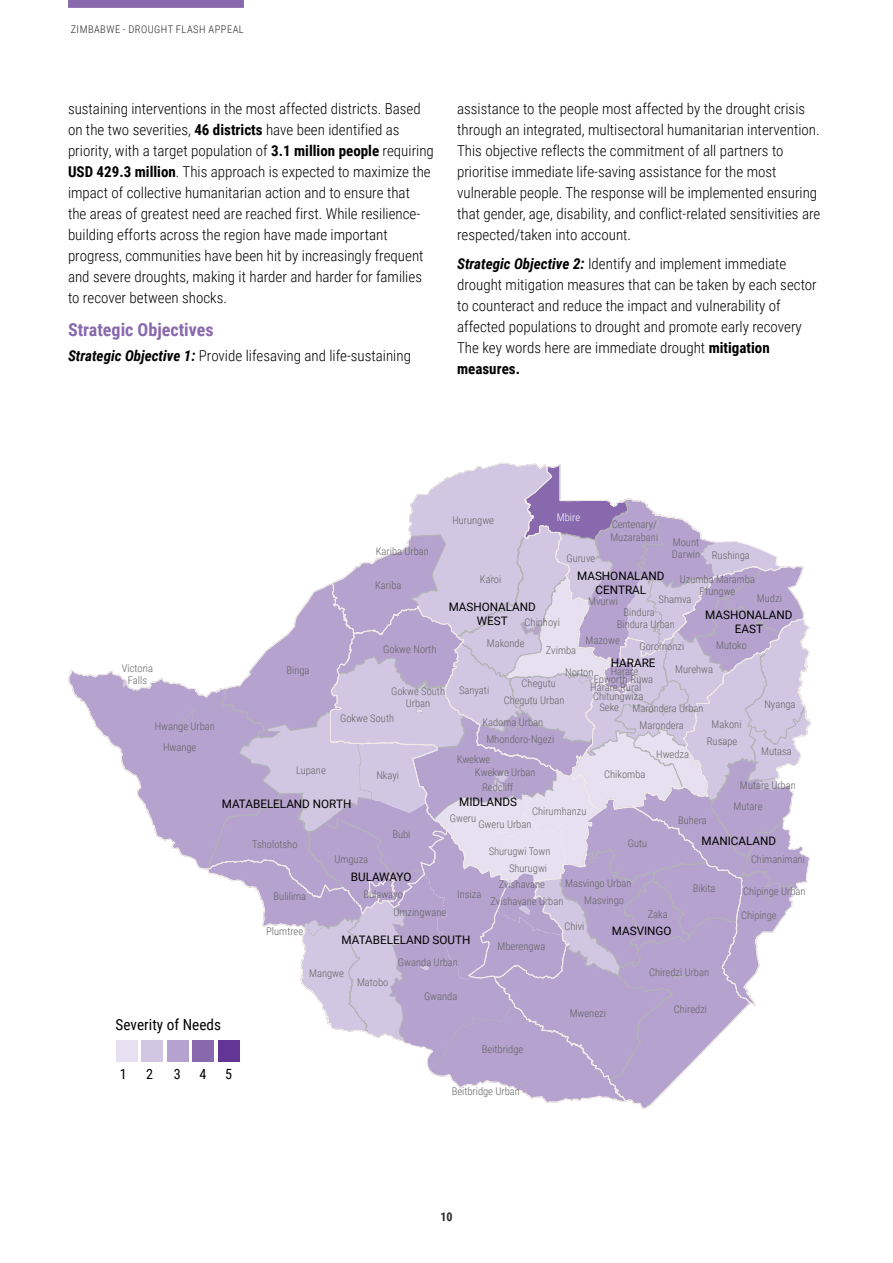
<style>
.page{position:relative;width:893px;height:1263px;background:#fff}
.page>*{position:absolute;margin:0;border:0;box-sizing:border-box;transform-origin:0 0}
.t1{font:700 18px "Roboto Condensed";color:#8869ae}
.t2{font:15.3px "Roboto Condensed";color:#000}
.t3{font:300 15px/21px "Roboto Condensed";color:#000}
.t4{font:14.1px "Roboto Condensed";color:#000}
.t5{font:700 12px "Roboto Condensed";color:#292829}
.t6{font:11.7px/14px "Roboto";color:#000;text-align:center}
.t7{font:300 10.5px/12px "Roboto Condensed";color:#636263}
.t8{font:300 10.5px "Roboto Condensed";letter-spacing:.045em;color:#292829}
.t9{font:300 10.5px "Roboto Condensed";color:#fff}
.s1{font-weight:700}
.s2{font-weight:700;font-style:italic}
</style>
<div class="page">
<div style="left:68px;top:0;width:176px;height:8px;background:#8869ae"></div>
<svg style="left:68px;top:463px;width:743px;height:646px"></svg>
<p class="t8" style="left:71px;top:22px;width:175px">ZIMBABWE - DROUGHT FLASH APPEAL</p>
<p class="t3" style="left:68px;top:97px;width:367px">sustaining interventions in the most affected districts. Based on the two severities, <span class="s1">46 districts</span> have been identified as priority, with a target population of <span class="s1">3.1 million people</span> requiring <span class="s1">USD 429.3 million</span>. This approach is expected to maximize the impact of collective humanitarian action and to ensure that<br>the areas of greatest need are reached first. While resilience&shy;building efforts across the region have made important progress, communities have been hit by increasingly frequent and severe droughts, making it harder and harder for families to recover between shocks.</p>
<p class="t1" style="left:68px;top:317px;width:147px">Strategic Objectives</p>
<p class="t3" style="left:68px;top:345px;width:344px"><span class="s2">Strategic Objective 1:</span> Provide lifesaving and life-sustaining</p>
<p class="t3" style="left:457px;top:97px;width:365px">assistance to the people most affected by the drought crisis through an integrated, multisectoral humanitarian intervention.<br>This objective reflects the commitment of all partners to prioritise immediate life-saving assistance for the most vulnerable people. The response will be implemented ensuring that gender, age, disability, and conflict-related sensitivities are respected/taken into account.</p>
<p class="t3" style="left:457px;top:253px;width:361px"><span class="s2">Strategic Objective 2:</span> Identify and implement immediate drought mitigation measures that can be taken by each sector to counteract and reduce the impact and vulnerability of affected populations to drought and promote early recovery The key words here are immediate drought <span class="s1">mitigation measures.</span></p>
<p class="t7" style="left:376px;top:545px;width:55px">Kariba Urban</p>
<p class="t7" style="left:375px;top:579px;width:28px">Kariba</p>
<p class="t7" style="left:383px;top:643px;width:55px">Gokwe North</p>
<p class="t7" style="left:452px;top:513px;width:43px">Hurungwe</p>
<p class="t9" style="left:557px;top:510px;width:25px">Mbire</p>
<p class="t7" style="left:566px;top:552px;width:30px">Guruve</p>
<p class="t7" style="left:610px;top:517px;width:49px;line-height:13.2px">Centenary/<br>Muzarabani</p>
<p class="t7" style="left:672px;top:536px;width:30px">Mount<br>Darwin</p>
<p class="t7" style="left:712px;top:548px;width:40px">Rushinga</p>
<p class="t7" style="left:480px;top:572px;width:23px">Karoi</p>
<p class="t6" style="left:449px;top:599px;width:89px">MASHONALAND<br>WEST</p>
<p class="t7" style="left:525px;top:616px;width:37px">Chinhoyi</p>
<p class="t6" style="left:577px;top:568px;width:89px">MASHONALAND<br>CENTRAL</p>
<p class="t7" style="left:680px;top:572px;width:77px;text-align:center">Uzumba Maramba<br>Pfungwe</p>
<p class="t7" style="left:757px;top:592px;width:26px">Mudzi</p>
<p class="t7" style="left:659px;top:593px;width:34px">Shamva</p>
<p class="t7" style="left:588px;top:595px;width:31px">Mvurwi</p>
<p class="t7" style="left:617px;top:605px;width:59px;text-indent:7px">Bindura<br>Bindura Urban</p>
<p class="t6" style="left:705px;top:607px;width:89px">MASHONALAND<br>EAST</p>
<p class="t7" style="left:487px;top:637px;width:39px">Makonde</p>
<p class="t7" style="left:546px;top:644px;width:32px">Zvimba</p>
<p class="t7" style="left:586px;top:634px;width:36px">Mazowe</p>
<p class="t7" style="left:639px;top:640px;width:46px">Goromonzi</p>
<p class="t7" style="left:716px;top:639px;width:32px">Mutoko</p>
<p class="t7" style="left:122px;top:662px;width:33px;text-align:center">Victoria<br>Falls</p>
<p class="t7" style="left:155px;top:720px;width:62px">Hwange Urban</p>
<p class="t7" style="left:286px;top:664px;width:25px">Binga</p>
<p class="t7" style="left:391px;top:685px;width:56px;text-align:center">Gokwe South<br>Urban</p>
<p class="t7" style="left:340px;top:712px;width:56px">Gokwe South</p>
<p class="t7" style="left:459px;top:683px;width:32px">Sanyati</p>
<p class="t6" style="left:611px;top:656px;width:46px">HARARE</p>
<p class="t7" style="left:675px;top:663px;width:39px">Murehwa</p>
<p class="t7" style="left:590px;top:662px;width:53px;line-height:16.6px;text-indent:20px">Harare<br>Harare Rural</p>
<p class="t7" style="left:565px;top:666px;width:30px">Norton</p>
<p class="t7" style="left:594px;top:673px;width:61px">Epworth Ruwa</p>
<p class="t7" style="left:504px;top:674px;width:62px;line-height:17.1px;text-indent:18px">Chegutu<br>Chegutu Urban</p>
<p class="t7" style="left:593px;top:690px;width:52px">Chitungwiza</p>
<p class="t7" style="left:599px;top:701px;width:21px">Seke</p>
<p class="t7" style="left:632px;top:702px;width:73px">Marondera Urban</p>
<p class="t7" style="left:482px;top:716px;width:62px">Kadoma Urban</p>
<p class="t7" style="left:640px;top:718px;width:46px">Marondera</p>
<p class="t7" style="left:712px;top:718px;width:31px">Makoni</p>
<p class="t7" style="left:764px;top:698px;width:33px">Nyanga</p>
<p class="t7" style="left:163px;top:741px;width:35px">Hwange</p>
<p class="t7" style="left:296px;top:764px;width:31px">Lupane</p>
<p class="t7" style="left:376px;top:769px;width:24px">Nkayi</p>
<p class="t7" style="left:486px;top:733px;width:69px">Mhondoro-Ngezi</p>
<p class="t7" style="left:475px;top:752px;width:62px;line-height:13.2px;text-indent:-18px">Kwekwe<br>Kwekwe Urban</p>
<p class="t7" style="left:604px;top:767px;width:43px">Chikomba</p>
<p class="t7" style="left:656px;top:748px;width:34px">Hwedza</p>
<p class="t7" style="left:707px;top:735px;width:32px">Rusape</p>
<p class="t7" style="left:761px;top:745px;width:32px">Mutasa</p>
<p class="t7" style="left:482px;top:781px;width:33px">Redcliff</p>
<p class="t7" style="left:740px;top:778px;width:57px">Mutare Urban</p>
<p class="t6" style="left:459px;top:794px;width:60px">MIDLANDS</p>
<p class="t6" style="left:222px;top:796px;width:131px">MATABELELAND NORTH</p>
<p class="t7" style="left:733px;top:800px;width:31px">Mutare</p>
<p class="t7" style="left:532px;top:805px;width:56px">Chirumhanzu</p>
<p class="t7" style="left:450px;top:812px;width:28px">Gweru</p>
<p class="t7" style="left:678px;top:814px;width:30px">Buhera</p>
<p class="t7" style="left:478px;top:818px;width:55px">Gweru Urban</p>
<p class="t7" style="left:392px;top:827px;width:20px">Bubi</p>
<p class="t6" style="left:701px;top:834px;width:76px">MANICALAND</p>
<p class="t7" style="left:628px;top:836px;width:21px">Gutu</p>
<p class="t7" style="left:252px;top:837px;width:47px">Tsholotsho</p>
<p class="t7" style="left:489px;top:844px;width:63px">Shurugwi Town</p>
<p class="t7" style="left:334px;top:853px;width:35px">Umguza</p>
<p class="t7" style="left:751px;top:853px;width:55px">Chimanimani</p>
<p class="t7" style="left:509px;top:862px;width:40px">Shurugwi</p>
<p class="t6" style="left:351px;top:870px;width:62px">BULAWAYO</p>
<p class="t7" style="left:565px;top:877px;width:68px">Masvingo Urban</p>
<p class="t7" style="left:491px;top:875px;width:74px;line-height:17.7px;text-indent:8px">Zvishavane<br>Zvishavane Urban</p>
<p class="t7" style="left:693px;top:882px;width:24px">Bikita</p>
<p class="t7" style="left:743px;top:885px;width:64px">Chipinge Urban</p>
<p class="t7" style="left:274px;top:889px;width:34px">Bulilima</p>
<p class="t7" style="left:363px;top:887px;width:41px">Bulawayo</p>
<p class="t7" style="left:457px;top:888px;width:26px">Insiza</p>
<p class="t7" style="left:584px;top:894px;width:41px">Masvingo</p>
<p class="t7" style="left:393px;top:906px;width:54px">Umzingwane</p>
<p class="t7" style="left:648px;top:907px;width:22px">Zaka</p>
<p class="t7" style="left:741px;top:909px;width:37px">Chipinge</p>
<p class="t7" style="left:564px;top:920px;width:21px">Chivi</p>
<p class="t6" style="left:612px;top:923px;width:61px">MASVINGO</p>
<p class="t7" style="left:266px;top:925px;width:38px">Plumtree</p>
<p class="t6" style="left:342px;top:932px;width:130px">MATABELELAND SOUTH</p>
<p class="t7" style="left:497px;top:939px;width:49px">Mberengwa</p>
<p class="t7" style="left:309px;top:966px;width:36px">Mangwe</p>
<p class="t7" style="left:357px;top:976px;width:33px">Matobo</p>
<p class="t7" style="left:398px;top:955px;width:62px">Gwanda Urban</p>
<p class="t7" style="left:649px;top:965px;width:61px">Chiredzi Urban</p>
<p class="t7" style="left:424px;top:990px;width:35px">Gwanda</p>
<p class="t2" style="left:116px;top:1014px;width:107px">Severity of Needs</p>
<p class="t4" style="left:120px;top:1064px;width:8px">1</p>
<p class="t4" style="left:146px;top:1064px;width:8px">2</p>
<p class="t4" style="left:174px;top:1064px;width:8px">3</p>
<p class="t4" style="left:199px;top:1064px;width:8px">4</p>
<p class="t4" style="left:225px;top:1064px;width:8px">5</p>
<p class="t7" style="left:482px;top:1042px;width:43px">Beitbridge</p>
<p class="t7" style="left:452px;top:1085px;width:70px">Beitbridge Urban</p>
<p class="t5" style="left:440px;top:1208px;width:14px">10</p>
<p class="t7" style="left:570px;top:1007px;width:38px">Mwenezi</p>
<p class="t7" style="left:674px;top:1002px;width:35px">Chiredzi</p>
</div>
